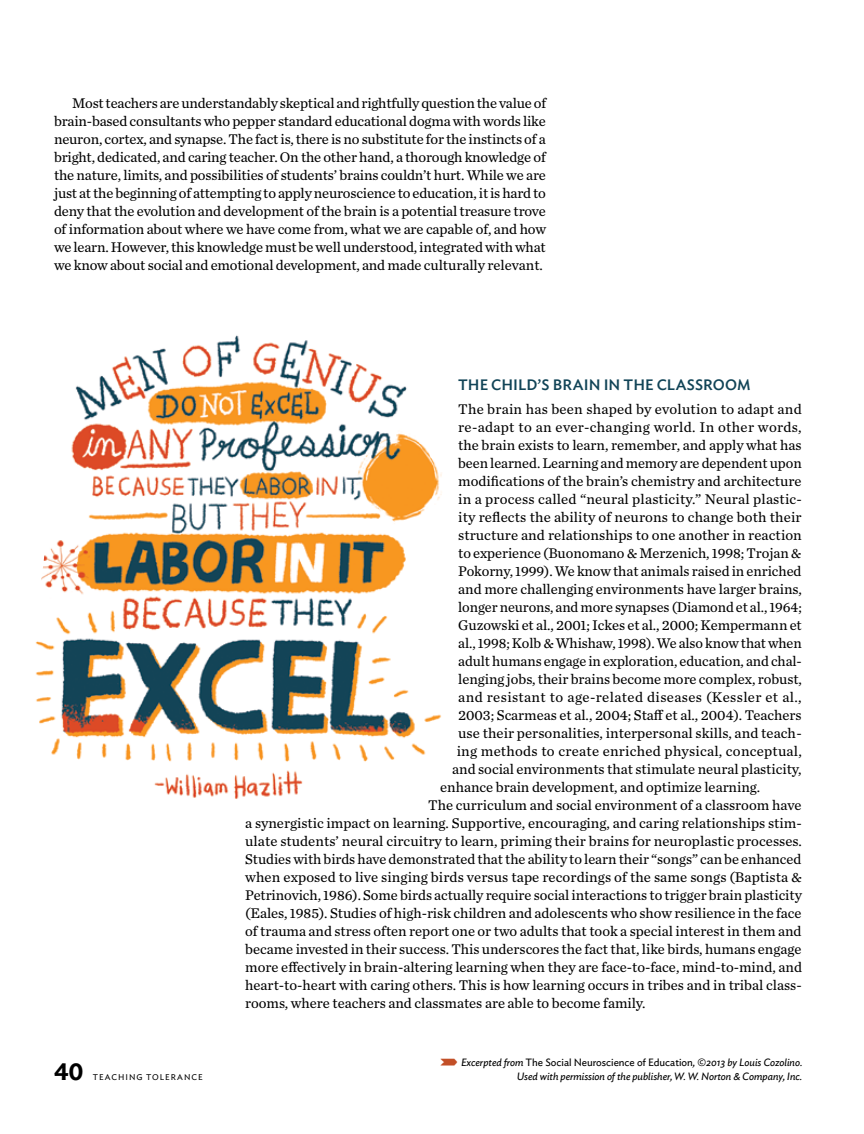
<style>
.page{position:relative;width:864px;height:1134px;background:#fff}
.page>*{position:absolute;margin:0;border:0;box-sizing:border-box;transform-origin:0 0}
.t1{font:600 24px "Ideal Sans";color:#000}
.t2{font:500 15px "Ideal Sans";color:#114457}
.t3{font:14.7px/18px "Chronicle Text G2";color:#000;text-align:justify}
.t4{font:14.7px "Chronicle Text G2";letter-spacing:.025em;color:#000}
.t5{font:14.7px "Chronicle Text G2";letter-spacing:.02em;color:#000}
.t6{font:italic 10.5px/13.5px "Ideal Sans";color:#000;text-align:right}
.t7{font:8.25px "Ideal Sans";letter-spacing:.125em;color:#000}
.s1{font-family:"Mercury Numeric G2";font-style:normal;font-size:22.5px;color:#c24f27}
.s2{font-style:normal}
</style>
<div class="page">
<img style="left:35px;top:335px;width:407px;height:464px">
<p class="t3" style="left:54px;top:93px;width:494px;text-indent:18px">Most teachers are understandably skeptical and rightfully question the value of brain-based consultants who pepper standard educational dogma with words like neuron, cortex, and synapse. The fact is, there is no substitute for the instincts of a bright, dedicated, and caring teacher. On the other hand, a thorough knowledge of the nature, limits, and possibilities of students’ brains couldn’t hurt. While we are just at the beginning of attempting to apply neuroscience to education, it is hard to deny that the evolution and development of the brain is a potential treasure trove of information about where we have come from, what we are capable of, and how we learn. However, this knowledge must be well understood, integrated with what we know about social and emotional development, and made culturally relevant.</p>
<h1 class="t1" style="left:54px;top:1053px;width:31px">40</h1>
<p class="t7" style="left:93px;top:1071px;width:112px">TEACHING TOLERANCE</p>
<p class="t2" style="left:458px;top:373px;width:294px">THE CHILD’S BRAIN IN THE CLASSROOM</p>
<p class="t3" style="left:458px;top:399px;width:345px">The brain has been shaped by evolution to adapt and</p>
<p class="t5" style="left:458px;top:416px;width:345px">re-adapt to an ever-changing world. In other words,</p>
<p class="t3" style="left:458px;top:435px;width:345px">the brain exists to learn, remember, and apply what has</p>
<p class="t3" style="left:458px;top:453px;width:345px">been learned. Learning and memory are dependent upon</p>
<p class="t3" style="left:458px;top:471px;width:345px">modifications of the brain’s chemistry and architecture</p>
<p class="t3" style="left:458px;top:489px;width:345px">in a process called “neural plasticity.” Neural plastic-</p>
<p class="t3" style="left:458px;top:507px;width:345px">ity reflects the ability of neurons to change both their</p>
<p class="t3" style="left:458px;top:525px;width:345px">structure and relationships to one another in reaction</p>
<p class="t3" style="left:458px;top:543px;width:345px">to experience (Buonomano &amp; Merzenich, 1998; Trojan &amp;</p>
<p class="t3" style="left:458px;top:561px;width:345px">Pokorny, 1999). We know that animals raised in enriched</p>
<p class="t3" style="left:458px;top:579px;width:345px">and more challenging environments have larger brains,</p>
<p class="t3" style="left:458px;top:597px;width:345px">longer neurons, and more synapses (Diamond et al., 1964;</p>
<p class="t3" style="left:458px;top:615px;width:345px">Guzowski et al., 2001; Ickes et al., 2000; Kempermann et</p>
<p class="t3" style="left:458px;top:633px;width:345px">al., 1998; Kolb &amp; Whishaw, 1998). We also know that when</p>
<p class="t3" style="left:458px;top:651px;width:345px">adult humans engage in exploration, education, and chal-</p>
<p class="t3" style="left:458px;top:669px;width:345px">lenging jobs, their brains become more complex, robust,</p>
<p class="t4" style="left:458px;top:686px;width:345px">and resistant to age-related diseases (Kessler et al.,</p>
<p class="t3" style="left:458px;top:705px;width:345px">2003; Scarmeas et al., 2004; Staff et al., 2004). Teachers</p>
<p class="t3" style="left:458px;top:723px;width:345px">use their personalities, interpersonal skills, and teach-</p>
<p class="t3" style="left:457px;top:741px;width:347px">ing methods to create enriched physical, conceptual,</p>
<p class="t3" style="left:452px;top:759px;width:351px">and social environments that stimulate neural plasticity,</p>
<p class="t3" style="left:440px;top:777px;width:321px">enhance brain development, and optimize learning.</p>
<p class="t3" style="left:428px;top:795px;width:375px">The curriculum and social environment of a classroom have</p>
<p class="t3" style="left:245px;top:813px;width:558px">a synergistic impact on learning. Supportive, encouraging, and caring relationships stim-</p>
<p class="t3" style="left:245px;top:831px;width:558px">ulate students’ neural circuitry to learn, priming their brains for neuroplastic processes.</p>
<p class="t3" style="left:245px;top:849px;width:558px">Studies with birds have demonstrated that the ability to learn their “songs” can be enhanced</p>
<p class="t3" style="left:245px;top:867px;width:558px">when exposed to live singing birds versus tape recordings of the same songs (Baptista &amp;</p>
<p class="t3" style="left:245px;top:885px;width:558px">Petrinovich, 1986). Some birds actually require social interactions to trigger brain plasticity</p>
<p class="t3" style="left:245px;top:903px;width:558px">(Eales, 1985). Studies of high-risk children and adolescents who show resilience in the face</p>
<p class="t3" style="left:245px;top:921px;width:558px">of trauma and stress often report one or two adults that took a special interest in them and</p>
<p class="t3" style="left:245px;top:939px;width:558px">became invested in their success. This underscores the fact that, like birds, humans engage</p>
<p class="t3" style="left:245px;top:957px;width:558px">more effectively in brain-altering learning when they are face-to-face, mind-to-mind, and</p>
<p class="t3" style="left:245px;top:975px;width:558px">heart-to-heart with caring others. This is how learning occurs in tribes and in tribal class-</p>
<p class="t3" style="left:245px;top:993px;width:402px">rooms, where teachers and classmates are able to become family.</p>
<p class="t6" style="left:440px;top:1055px;width:364px"><span class="s1">π</span> Excerpted from <span class="s2">The Social Neuroscience of Education</span>, ©2013 by Louis Cozolino.<br>Used with permission of the publisher, W. W. Norton &amp; Company, Inc.</p>
</div>
